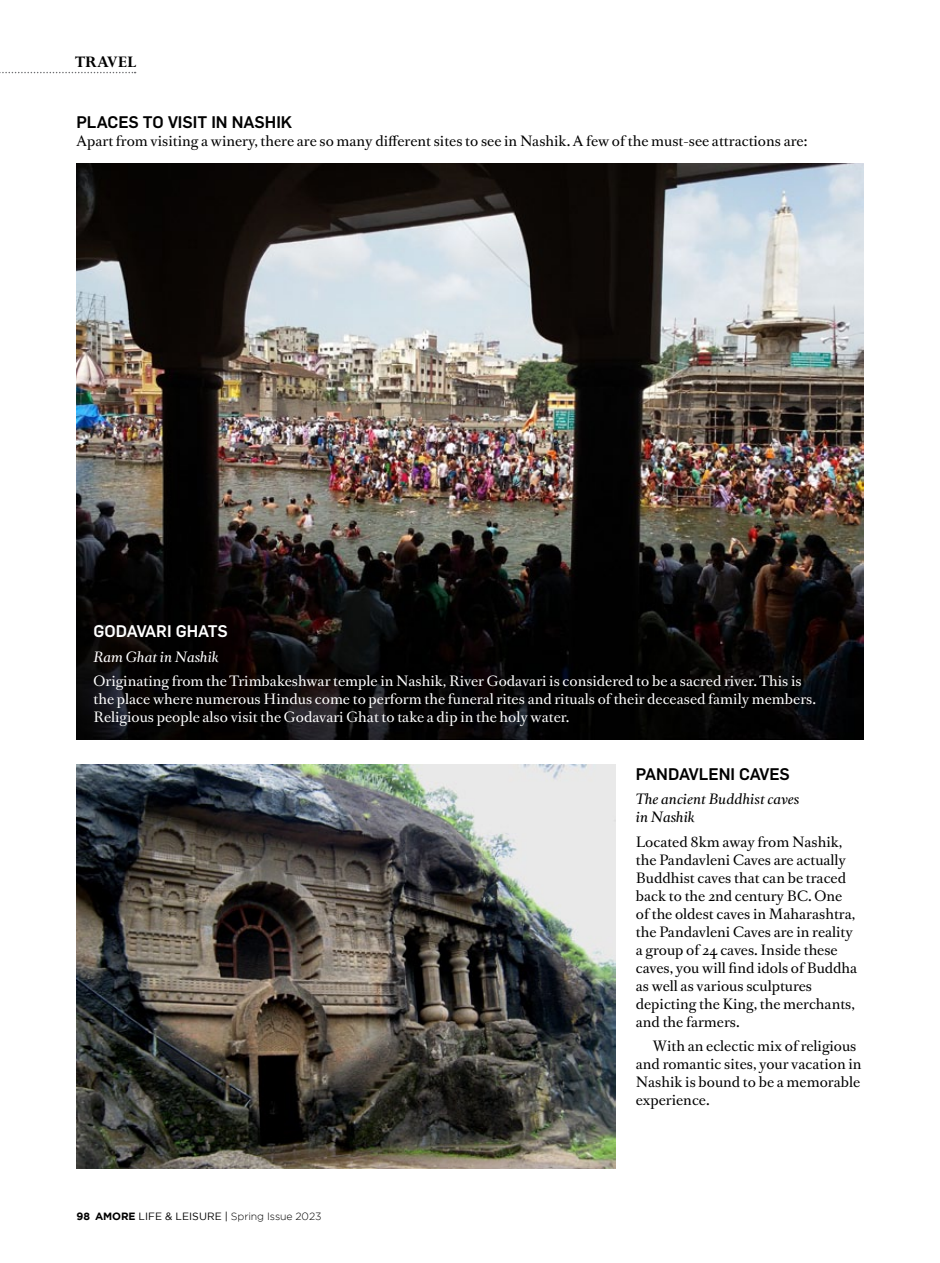
<style>
.page{position:relative;width:940px;height:1263px;background:#fff}
.page>*{position:absolute;margin:0;border:0;box-sizing:border-box;transform-origin:0 0}
.t1{font:700 18px "Perpetua";color:#000}
.t2{font:500 16.5px "Flama";color:#000}
.t3{font:500 16.5px "Flama";color:#fff}
.t4{font:13.5px/18px "Romain BP Text";color:#000}
.t5{font:13.5px/18px "Romain BP Text";color:#fff}
.t6{font:italic 13.5px/18px "Romain BP Text";color:#000}
.t7{font:italic 13.5px "Romain BP Text";color:#fff}
.t8{font:300 10.5px "Gotham";letter-spacing:-.01em;color:#000}
.s1{font-weight:700}
.s2{font-weight:400}
</style>
<div class="page">
<img style="left:77px;top:164px;width:786px;height:576px">
<img style="left:77px;top:764px;width:538px;height:404px">
<svg style="left:0;top:72px;width:136px;height:1px"></svg>
<h1 class="t1" style="left:75px;top:50px;width:63px">TRAVEL</h1>
<p class="t2" style="left:77px;top:111px;width:32px">PLACE</p>
<p class="t2" style="left:128px;top:111px;width:165px">S TO VISIT IN NASHIK</p>
<p class="t4" style="left:77px;top:131px;width:732px">Apart from visiting a winery, there are so many different sites to see in Nashik. A few of the must-see attractions are:</p>
<p class="t3" style="left:94px;top:620px;width:136px">GODAVARI GHATS</p>
<p class="t7" style="left:94px;top:645px;width:127px">Ram Ghat in Nashik</p>
<p class="t5" style="left:94px;top:671px;width:724px">Originating from the Trimbakeshwar temple in Nashik, River Godavari is considered to be a sacred river. This is the place where numerous Hindus come to perform the funeral rites and rituals of their deceased family members.<br>Religious people also visit the Godavari Ghat to take a dip in the holy water.</p>
<p class="t8" style="left:77px;top:1210px;width:246px"><span class="s1">98 AMORE</span> <span class="s2">LIFE &amp; LEISURE |</span> Spring Issue 2023</p>
<p class="t2" style="left:636px;top:762px;width:155px">PANDAVLENI CAVES</p>
<p class="t6" style="left:636px;top:789px;width:165px">The ancient Buddhist caves in Nashik</p>
<p class="t4" style="left:636px;top:832px;width:223px">Located 8km away from Nashik, the Pandavleni Caves are actually<br>Buddhist caves that can be traced back to the 2nd century BC. One of the oldest caves in Maharashtra, the Pandavleni Caves are in reality a group of 24 caves. Inside these caves, you will find idols of Buddha as well as various sculptures depicting the King, the merchants, and the farmers.</p>
<p class="t4" style="left:636px;top:1036px;width:227px;text-indent:17px">With an eclectic mix of religious and romantic sites, your vacation in<br>Nashik is bound to be a memorable experience.</p>
</div>
